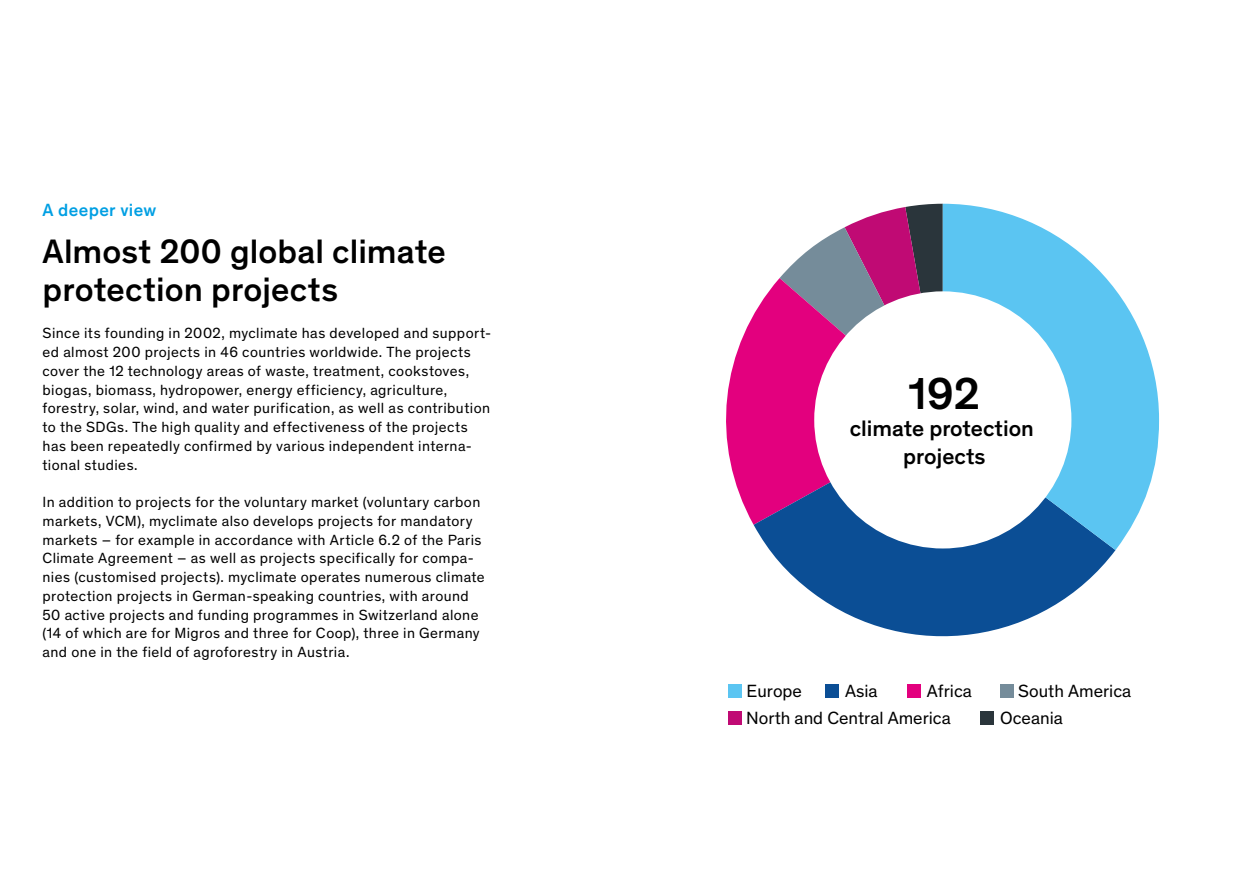
<style>
.page{position:relative;width:1259px;height:893px;background:#fff}
.page>*{position:absolute;margin:0;border:0;box-sizing:border-box;transform-origin:0 0}
.t1{font:500 45.6px "Theinhardt";color:#000}
.Grundtext{font:500 34.5px/37.5px "Theinhardt";letter-spacing:.005em;color:#000}
.t2{font:500 22.8px/27.3px "Theinhardt";color:#000;text-align:center}
.t3{font:18px "Theinhardt";color:#000}
.Grundtext-2{font:500 18px "Theinhardt";letter-spacing:.015em;color:#009fe3}
.Grundtext-3{font:15px/18.8px "Theinhardt";letter-spacing:.03em;color:#000}
</style>
<div class="page">
<div style="left:728px;top:685px;width:13px;height:13px;background:#5bc5f2"></div>
<div style="left:1000px;top:685px;width:13px;height:13px;background:#758c9a"></div>
<div style="left:729px;top:712px;width:13px;height:13px;background:#c00a74"></div>
<div style="left:980px;top:712px;width:14px;height:13px;background:#2a353b"></div>
<div style="left:825px;top:685px;width:13px;height:13px;background:#0b4e95"></div>
<div style="left:908px;top:685px;width:13px;height:13px;background:#e3007e"></div>
<svg style="left:779px;top:204px;width:163px;height:74px"></svg>
<svg style="left:726px;top:278px;width:216px;height:246px;fill:#e3007e"></svg>
<svg style="left:753px;top:420px;width:362px;height:217px;fill:#0b4e95"></svg>
<svg style="left:942px;top:204px;width:217px;height:346px;fill:#5bc5f2"></svg>
<div style="left:814px;top:291px;width:257px;height:257px;background:#fff;border-radius:50%"></div>
<p class="Grundtext-2" style="left:43px;top:197px;width:115px">A deeper view</p>
<p class="Grundtext" style="left:43px;top:231px;width:405px">Almost 200 global climate protection projects</p>
<p class="Grundtext-3" style="left:43px;top:323px;width:450px">Since its founding in 2002, myclimate has developed and support&shy;ed almost 200 projects in 46 countries worldwide. The projects cover the 12 technology areas of waste, treatment, cookstoves, biogas, biomass, hydropower, energy efficiency, agriculture, forestry, solar, wind, and water purification, as well as contribution to the SDGs. The high quality and effectiveness of the projects has been repeatedly confirmed by various independent interna&shy;tional studies.</p>
<p class="Grundtext-3" style="left:43px;top:492px;width:444px">In addition to projects for the voluntary market (voluntary carbon markets, VCM), myclimate also develops projects for mandatory markets – for example in accordance with Article 6.2 of the Paris Climate Agreement – as well as projects specifically for compa&shy;nies (customised projects). myclimate operates numerous climate protection projects in German-speaking countries, with around 50 active projects and funding programmes in Switzerland alone (14 of which are for Migros and three for Coop), three in Germany and one in the field of agroforestry in Austria.</p>
<p class="t1" style="left:908px;top:360px;width:73px">192</p>
<p class="t2" style="left:849px;top:413px;width:186px">climate protection projects</p>
<p class="t3" style="left:746px;top:678px;width:57px">Europe</p>
<p class="t3" style="left:1018px;top:678px;width:114px">South America</p>
<p class="t3" style="left:746px;top:705px;width:206px">North and Central America</p>
<p class="t3" style="left:1000px;top:705px;width:64px">Oceania</p>
<p class="t3" style="left:845px;top:678px;width:34px">Asia</p>
<p class="t3" style="left:927px;top:678px;width:46px">Africa</p>
</div>
